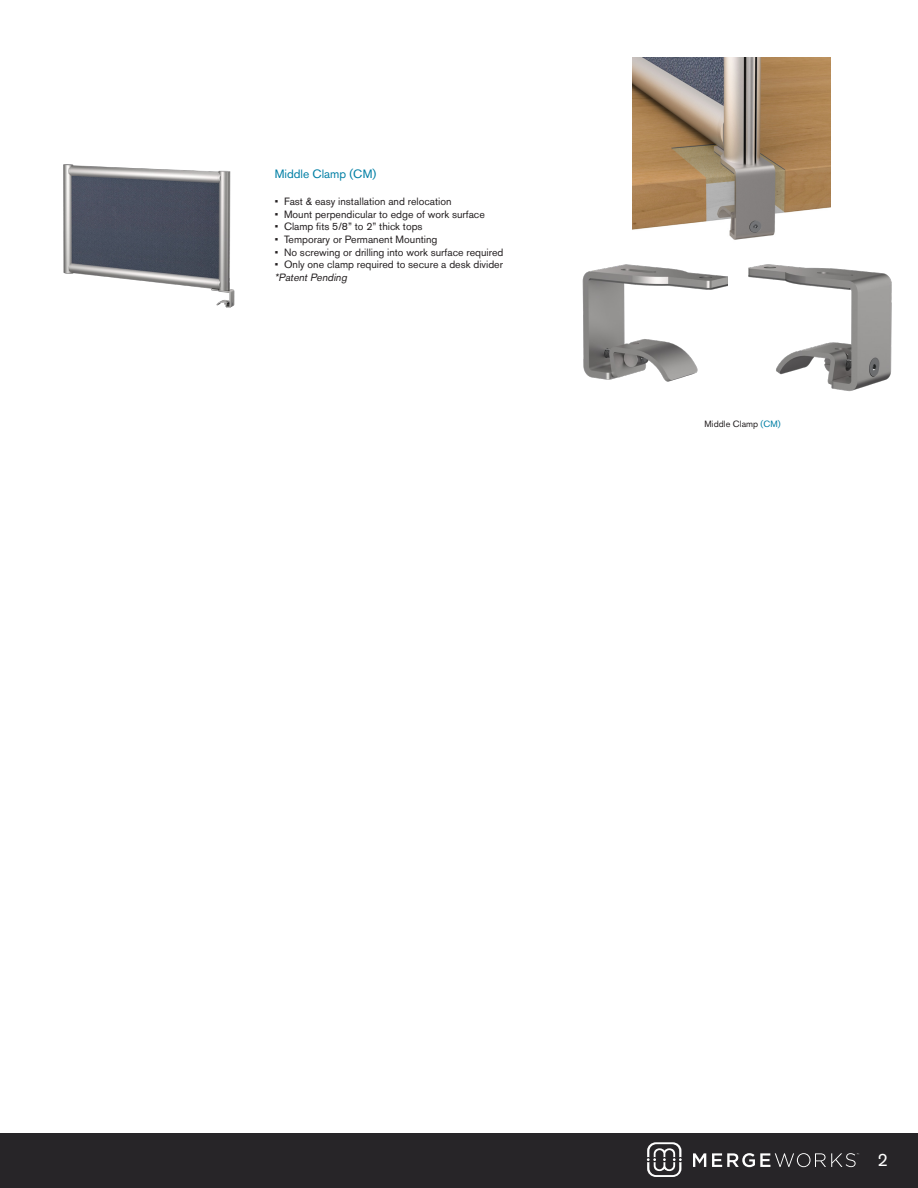
<style>
.page{position:relative;width:918px;height:1188px;background:#fff}
.page>*{position:absolute;margin:0;border:0;box-sizing:border-box;transform-origin:0 0}
.t1{font:18px "Akzidenz Grotesk Pro";color:#fff}
.t2{font:12px "Akzidenz Grotesk Pro";color:#007fa5}
.t3{font:10.5px "Akzidenz Grotesk Pro";color:#231f20}
.t4{font:italic 10.5px "Akzidenz Grotesk Pro";color:#231f20}
.t5{font:9px "Akzidenz Grotesk Pro";color:#231f20}
.s1{color:#007fa5}
</style>
<div class="page">
<div style="left:0;top:1134px;width:918px;height:54px;background:#272528"></div>
<svg style="left:693px;top:1153px;width:13px;height:14px"></svg>
<svg style="left:647px;top:1142px;width:35px;height:35px"></svg>
<svg style="left:712px;top:1153px;width:148px;height:14px"></svg>
<img style="left:63px;top:164px;width:172px;height:144px">
<img style="left:583px;top:264px;width:145px;height:118px">
<img style="left:632px;top:57px;width:199px;height:183px">
<img style="left:748px;top:264px;width:144px;height:128px">
<p class="t2" style="left:275px;top:166px;width:103px">Middle Clamp (CM)</p>
<p class="t3" style="left:275px;top:195px;width:178px">• Fast &amp; easy installation and relocation</p>
<p class="t3" style="left:275px;top:207px;width:212px">• Mount perpendicular to edge of work surface</p>
<p class="t3" style="left:275px;top:220px;width:149px">• Clamp fits 5/8” to 2” thick tops</p>
<p class="t3" style="left:275px;top:232px;width:164px">• Temporary or Permanent Mounting</p>
<p class="t3" style="left:275px;top:245px;width:230px">• No screwing or drilling into work surface required</p>
<p class="t3" style="left:275px;top:258px;width:230px">• Only one clamp required to secure a desk divider</p>
<p class="t4" style="left:275px;top:270px;width:76px">*PatentPending</p>
<p class="t5" style="left:705px;top:418px;width:78px">Middle Clamp <span class="s1">(CM)</span></p>
<h1 class="t1" style="left:878px;top:1148px;width:12px">2</h1>
</div>
